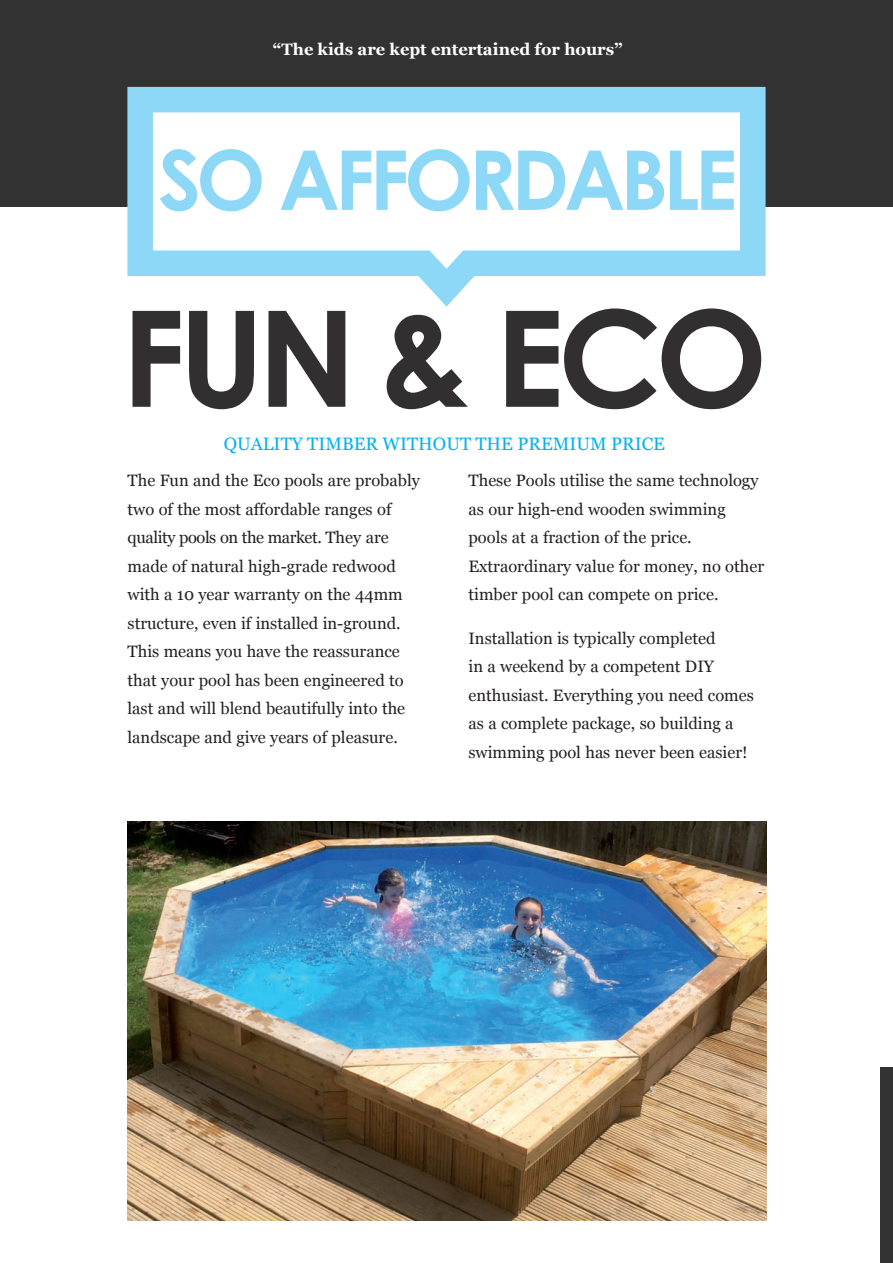
<style>
.page{position:relative;width:893px;height:1263px;background:#fff}
.page>*{position:absolute;margin:0;border:0;box-sizing:border-box;transform-origin:0 0}
.t1{font:700 133.5px "Century Gothic";letter-spacing:-.05em;color:#312f30}
.t2{font:700 82.5px "Century Gothic";letter-spacing:-.06em;color:#8dd7f7}
.t3{font:18px "Georgia";color:#00b3ef}
.t4{font:16.5px/28.5px "Georgia";color:#231f20}
.t5{font:700 16.5px "Georgia";color:#fff}
</style>
<div class="page">
<img style="left:127px;top:821px;width:640px;height:399px">
<div style="left:881px;top:1067px;width:12px;height:196px;background:#333233"></div>
<div style="left:0;top:0;width:893px;height:206px;background:#333233"></div>
<svg style="left:115px;top:86px;width:663px;height:221px"></svg>
<p class="t5" style="left:273px;top:37px;width:351px">“The kids are kept entertained for hours”</p>
<h2 class="t2" style="left:158px;top:117px;width:581px">SO AFFORDABLE</h2>
<h1 class="t1" style="left:121px;top:257px;width:648px">FUN &amp; ECO</h1>
<p class="t3" style="left:224px;top:431px;width:443px">QUALITY TIMBER WITHOUT THE PREMIUM PRICE</p>
<p class="t4" style="left:128px;top:466px;width:294px">The Fun and the Eco pools are probably two of the most affordable ranges of quality pools on the market. They are made of natural high-grade redwood with a 10 year warranty on the 44mm structure, even if installed in-ground.<br>This means you have the reassurance that your pool has been engineered to last and will blend beautifully into the landscape and give years of pleasure.</p>
<p class="t4" style="left:468px;top:466px;width:297px">These Pools utilise the same technology as our high-end wooden swimming pools at a fraction of the price.<br>Extraordinary value for money, no other timber pool can compete on price.</p>
<p class="t4" style="left:468px;top:623px;width:287px">Installation is typically completed<br>in a weekend by a competent DIY enthusiast. Everything you need comes as a complete package, so building a swimming pool has never been easier!</p>
</div>
